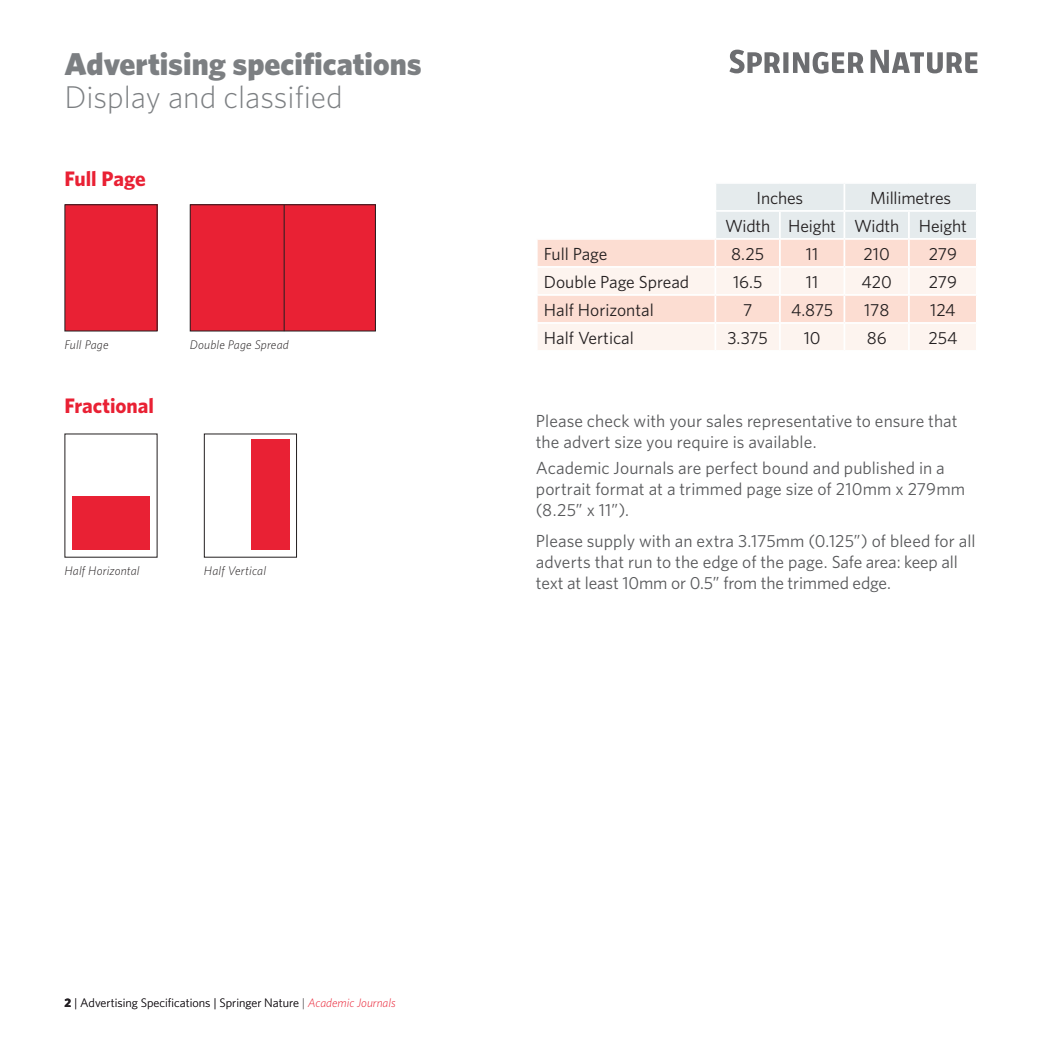
<style>
.page{position:relative;width:1042px;height:1042px;background:#fff}
.page>*{position:absolute;margin:0;border:0;box-sizing:border-box;transform-origin:0 0}
.t1{font:900 31.5px "Whitney";color:#7c7f82}
.t2{font:300 31.5px "Whitney";color:#7c7f82}
.t3{font:700 21px "Whitney";color:#e92134}
.t4{font:17.5px/21px "Whitney";color:#57585a}
.t5{font:17.5px/28px "Whitney";letter-spacing:-.005em;color:#231f20}
.t6{font:italic 300 12.42px "Whitney";letter-spacing:.01em;color:#231f20}
.t7{font:300 12.25px "Whitney";color:#242024}
.s1{font-weight:700}
.s2{font-style:italic;color:#e92134}
</style>
<div class="page">
<svg style="left:729px;top:50px;width:134px;height:24px"></svg>
<svg style="left:870px;top:50px;width:107px;height:23px"></svg>
<div style="left:65px;top:205px;width:92px;height:126px;background:#e92134"></div>
<div style="left:190px;top:205px;width:185px;height:126px;background:#e92134"></div>
<div style="left:190px;top:204px;width:186px;height:127px;border:1px solid #231f20"></div>
<hr style="left:284px;top:205px;width:1px;height:126px;background:#231f20">
<div style="left:72px;top:497px;width:78px;height:53px;background:#e92134"></div>
<div style="left:204px;top:433px;width:93px;height:124px;border:1px solid #231f20"></div>
<div style="left:252px;top:439px;width:38px;height:111px;background:#e92134"></div>
<svg style="left:537px;top:184px;width:439px;height:166px"></svg>
<h1 class="t1" style="left:64px;top:43px;width:359px">Advertising specifications</h1>
<h1 class="t2" style="left:64px;top:76px;width:280px">Display and classified</h1>
<p class="t3" style="left:64px;top:164px;width:83px">Full Page</p>
<p class="t6" style="left:64px;top:336px;width:46px">Full Page</p>
<p class="t6" style="left:190px;top:336px;width:100px">Double Page Spread</p>
<p class="t3" style="left:64px;top:392px;width:91px">Fractional</p>
<p class="t6" style="left:64px;top:562px;width:77px">Half Horizontal</p>
<p class="t6" style="left:204px;top:562px;width:64px">Half Vertical</p>
<p class="t5" style="left:725px;top:183px;width:243px;text-indent:145px">Millimetres<br>Width Height Width Height</p>
<p class="t5" style="left:756px;top:183px;width:48px">Inches</p>
<p class="t5" style="left:544px;top:239px;width:65px">Full Page</p>
<p class="t5" style="left:731px;top:239px;width:34px">8.25</p>
<p class="t5" style="left:806px;top:239px;width:14px">11</p>
<p class="t5" style="left:863px;top:239px;width:28px">210</p>
<p class="t5" style="left:929px;top:239px;width:30px">279</p>
<p class="t5" style="left:544px;top:267px;width:147px">Double Page Spread</p>
<p class="t5" style="left:733px;top:267px;width:31px">16.5</p>
<p class="t5" style="left:806px;top:267px;width:14px">11</p>
<p class="t5" style="left:861px;top:267px;width:32px">420</p>
<p class="t5" style="left:929px;top:267px;width:30px">279</p>
<p class="t5" style="left:544px;top:295px;width:112px">Half Horizontal</p>
<p class="t5" style="left:743px;top:295px;width:11px">7</p>
<p class="t5" style="left:791px;top:295px;width:44px">4.875</p>
<p class="t5" style="left:864px;top:295px;width:27px">178</p>
<p class="t5" style="left:930px;top:295px;width:27px">124</p>
<p class="t5" style="left:544px;top:323px;width:92px">Half Vertical</p>
<p class="t5" style="left:727px;top:323px;width:42px">3.375</p>
<p class="t5" style="left:804px;top:323px;width:18px">10</p>
<p class="t5" style="left:867px;top:323px;width:21px">86</p>
<p class="t5" style="left:928px;top:323px;width:31px">254</p>
<p class="t4" style="left:536px;top:410px;width:423px">Please check with your sales representative to ensure that the advert size you require is available.</p>
<p class="t4" style="left:536px;top:457px;width:431px">Academic Journals are perfect bound and published in a portrait format at a trimmed page size of 210mm x 279mm (8.25” x 11”).</p>
<p class="t4" style="left:536px;top:530px;width:441px">Please supply with an extra 3.175mm (0.125”) of bleed for all adverts that run to the edge of the page. Safe area: keep all text at least 10mm or 0.5” from the trimmed edge.</p>
<p class="t7" style="left:64px;top:995px;width:333px"><span class="s1">2</span> | Advertising Specifications | Springer Nature | <span class="s2">Academic Journals</span></p>
</div>
